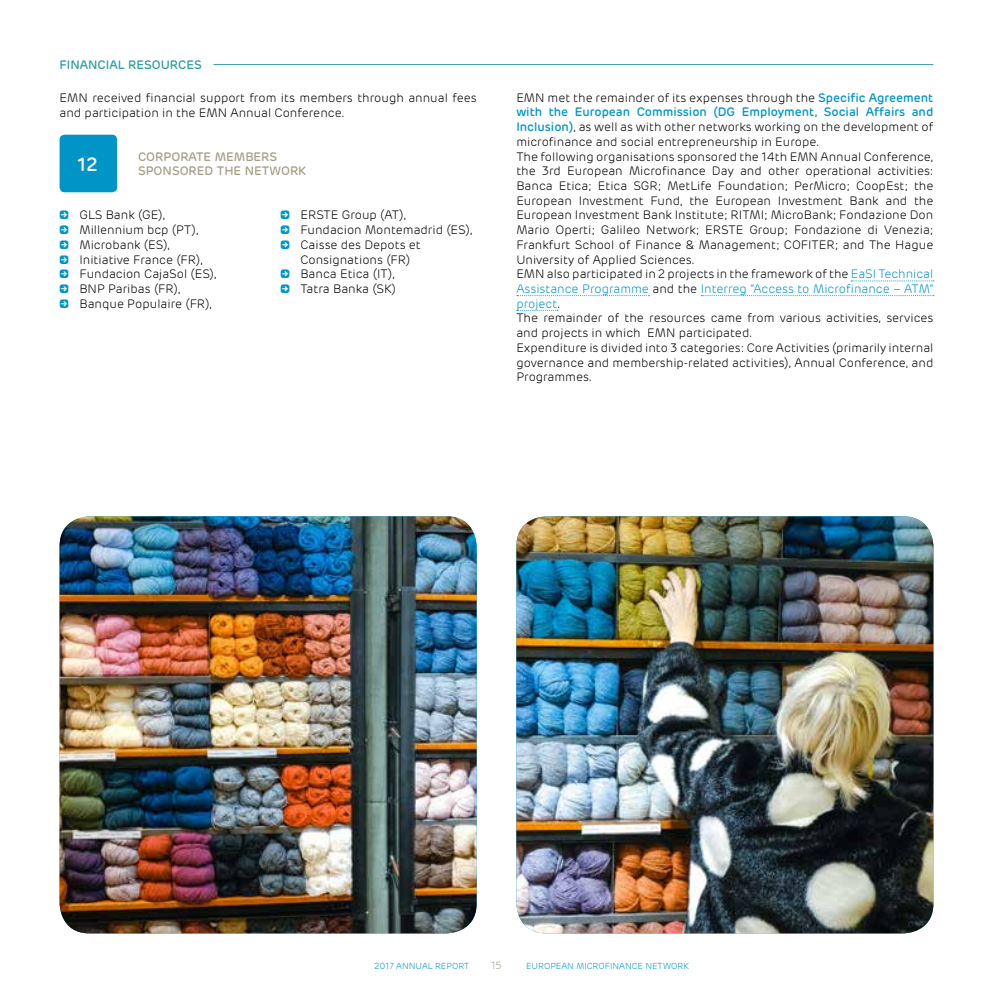
<style>
.page{position:relative;width:993px;height:993px;background:#fff}
.page>*{position:absolute;margin:0;border:0;box-sizing:border-box;transform-origin:0 0}
.t1{font:500 19.25px "Rubrik";color:#fff}
.t2{font:300 12.25px/14.7px "Rubrik";color:#000}
.t3{font:500 12.25px/14.7px "Rubrik";color:#a59e89}
.t4{font:500 12.25px "Rubrik";color:#2e9d9a}
.t5{font:300 10.5px "Rubrik";color:#a59e89}
.t6{font:300 8.75px "Rubrik";color:#0094c7}
.s1{font-weight:500;color:#0094c7}
.s2{color:#0094c7}
.s3{font-family:"Click Bits Arrow Pods 1";font-weight:400;color:#0094c7}
</style>
<div class="page">
<hr style="left:213px;top:64px;width:720px;height:1px;background:#2e9d9a">
<svg style="left:851px;top:280px;width:82px;height:1px"></svg>
<svg style="left:516px;top:295px;width:133px;height:1px"></svg>
<svg style="left:701px;top:295px;width:232px;height:1px"></svg>
<svg style="left:516px;top:310px;width:42px;height:1px"></svg>
<div style="left:60px;top:135px;width:57px;height:57px;background:#0094c7;border-radius:5px"></div>
<img style="left:60px;top:516px;width:416px;height:417px">
<img style="left:516px;top:516px;width:417px;height:417px">
<p class="t4" style="left:60px;top:57px;width:144px">FINANCIAL RESOURCES</p>
<p class="t2" style="left:60px;top:91px;width:418px">EMN received financial support from its members through annual fees and participation in the EMN Annual Conference.</p>
<p class="t2" style="left:516px;top:90px;width:418px">EMN met the remainder of its expenses through the <span class="s1">Specific Agreement with the European Commission (DG Employment, Social Affairs and Inclusion)</span>, as well as with other networks working on the development of microfinance and social entrepreneurship in Europe.<br>The following organisations sponsored the 14th EMN Annual Conference, the 3rd European Microfinance Day and other operational activities:<br>Banca Etica; Etica SGR; MetLife Foundation; PerMicro; CoopEst; the European Investment Fund, the European Investment Bank and the European Investment Bank Institute; RITMI; MicroBank; Fondazione Don Mario Operti; Galileo Network; ERSTE Group; Fondazione di Venezia; Frankfurt School of Finance &amp; Management; COFITER; and The Hague University of Applied Sciences.<br>EMN also participated in 2 projects in the framework of the <span class="s2">EaSI Technical Assistance Programme</span> and the <span class="s2">Interreg “Access to Microfinance – ATM” project</span>.<br>The remainder of the resources came from various activities, services and projects in which EMN participated.<br>Expenditure is divided into 3 categories: Core Activities (primarily internal governance and membership-related activities), Annual Conference, and Programmes.</p>
<p class="t3" style="left:138px;top:149px;width:170px">CORPORATE MEMBERS<br>SPONSORED THE NETWORK</p>
<h1 class="t1" style="left:77px;top:152px;width:22px">12</h1>
<p class="t2" style="left:60px;top:208px;width:159px"><span class="s3">6</span> GLS Bank (GE),<br><span class="s3">6</span> Millennium bcp (PT),<br><span class="s3">6</span> Microbank (ES),<br><span class="s3">6</span> Initiative France (FR),<br><span class="s3">6</span> Fundacion CajaSol (ES),<br><span class="s3">6</span> BNP Paribas (FR),<br><span class="s3">6</span> Banque Populaire (FR),</p>
<p class="t2" style="left:280px;top:208px;width:127px"><span class="s3">6</span> ERSTE Group (AT),</p>
<p class="t2" style="left:280px;top:223px;width:193px"><span class="s3">6</span> Fundacion Montemadrid (ES),</p>
<p class="t2" style="left:280px;top:237px;width:142px"><span class="s3">6</span> Caisse des Depots et</p>
<p class="t2" style="left:300px;top:252px;width:112px">Consignations (FR)</p>
<p class="t2" style="left:280px;top:267px;width:116px"><span class="s3">6</span> Banca Etica (IT),</p>
<p class="t2" style="left:280px;top:281px;width:117px"><span class="s3">6</span> Tatra Banka (SK)</p>
<p class="t6" style="left:374px;top:960px;width:96px">2017 ANNUAL REPORT</p>
<p class="t5" style="left:491px;top:958px;width:12px">15</p>
<p class="t6" style="left:526px;top:960px;width:164px">EUROPEAN MICROFINANCE NETWORK</p>
</div>
